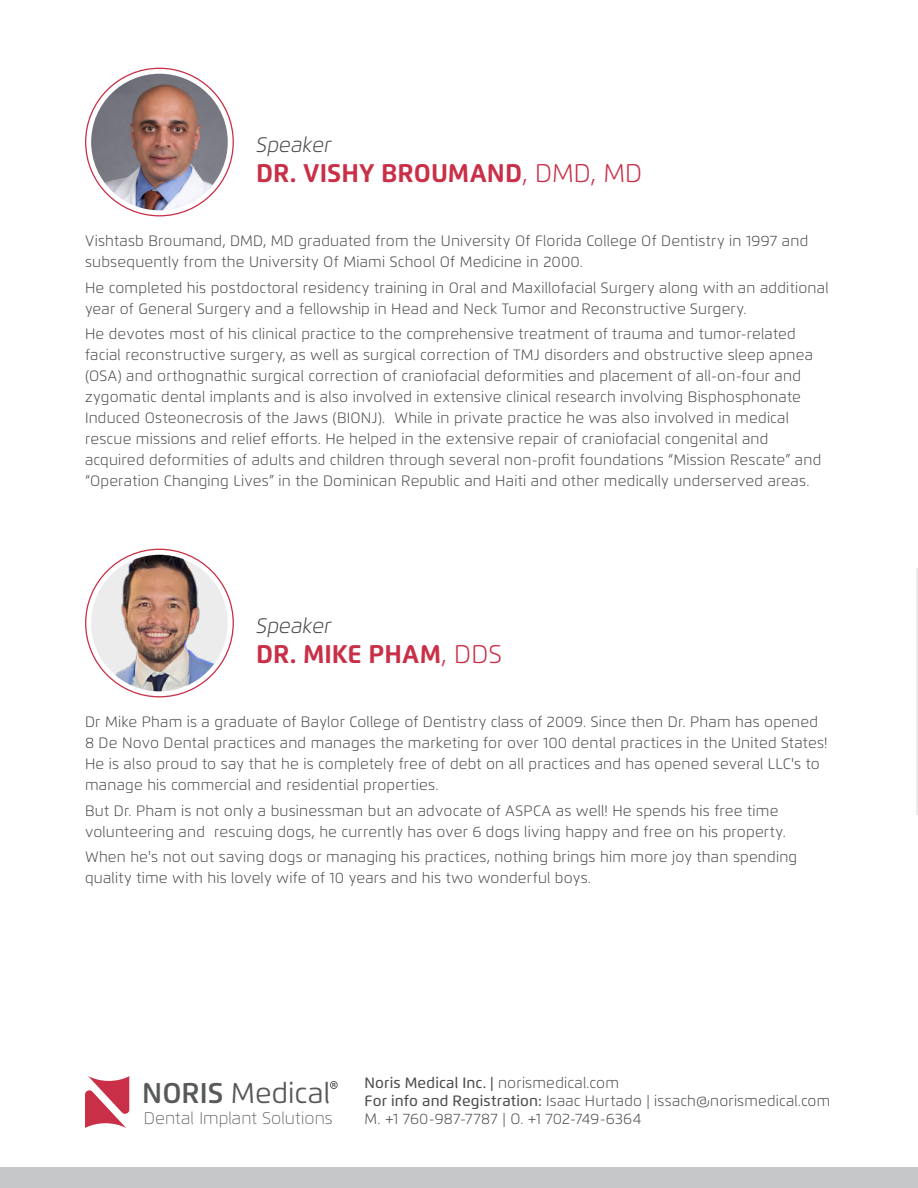
<style>
.page{position:relative;width:918px;height:1188px;background:#fff}
.page>*{position:absolute;margin:0;border:0;box-sizing:border-box;transform-origin:0 0}
.t1{font:28.5px "Flexo";color:#58595b}
.t2{font:700 25.5px "Flexo";color:#c92f47}
.t3{font:italic 300 21px "Flexo";color:#4d4d4f}
.t4{font:100 16.8px "Flexo";color:#58595b}
.t5{font:300 15px/21px "Flexo";letter-spacing:.01em;color:#4d4d4f}
.s1{font-weight:300}
.s2{font-weight:600}
.s3{font-weight:500}
</style>
<div class="page">
<hr style="left:916px;top:569px;width:2px;height:246px;background:#ececed">
<svg style="left:85px;top:1076px;width:44px;height:52px"></svg>
<svg style="left:330px;top:1081px;width:8px;height:8px"></svg>
<div style="left:0;top:1167px;width:918px;height:21px;background:#c5c7c9"></div>
<svg style="left:86px;top:549px;width:147px;height:148px"></svg>
<img style="left:91px;top:555px;width:137px;height:136px;border-radius:68px">
<svg style="left:86px;top:68px;width:147px;height:148px"></svg>
<img style="left:91px;top:74px;width:137px;height:136px;border-radius:68px">
<h3 class="t3" style="left:256px;top:132px;width:76px">Speaker</h3>
<h2 class="t2" style="left:256px;top:158px;width:388px">DR. VISHY BROUMAND<span class="s1">, DMD, MD</span></h2>
<p class="t5" style="left:85px;top:231px;width:725px">Vishtasb Broumand, DMD, MD graduated from the University Of Florida College Of Dentistry in 1997 and subsequently from the University Of Miami School Of Medicine in 2000.</p>
<p class="t5" style="left:85px;top:277px;width:745px">He completed his postdoctoral residency training in Oral and Maxillofacial Surgery along with an additional year of General Surgery and a fellowship in Head and Neck Tumor and Reconstructive Surgery.</p>
<p class="t5" style="left:85px;top:323px;width:738px">He devotes most of his clinical practice to the comprehensive treatment of trauma and tumor-related facial reconstructive surgery, as well as surgical correction of TMJ disorders and obstructive sleep apnea (OSA) and orthognathic surgical correction of craniofacial deformities and placement of all-on-four and zygomatic dental implants and is also involved in extensive clinical research involving Bisphosphonate Induced Osteonecrosis of the Jaws (BIONJ). While in private practice he was also involved in medical rescue missions and relief efforts. He helped in the extensive repair of craniofacial congenital and acquired deformities of adults and children through several non-profit foundations “Mission Rescate” and “Operation Changing Lives” in the Dominican Republic and Haiti and other medically underserved areas.</p>
<h3 class="t3" style="left:256px;top:613px;width:76px">Speaker</h3>
<h2 class="t2" style="left:256px;top:639px;width:247px">DR. MIKE PHAM<span class="s1">, DDS</span></h2>
<p class="t5" style="left:85px;top:712px;width:744px">Dr Mike Pham is a graduate of Baylor College of Dentistry class of 2009. Since then Dr. Pham has opened 8 De Novo Dental practices and manages the marketing for over 100 dental practices in the United States!<br>He is also proud to say that he is completely free of debt on all practices and has opened several LLC's to manage his commercial and residential properties.</p>
<p class="t5" style="left:85px;top:800px;width:702px">But Dr. Pham is not only a businessman but an advocate of ASPCA as well! He spends his free time volunteering and rescuing dogs, he currently has over 6 dogs living happy and free on his property.</p>
<p class="t5" style="left:85px;top:846px;width:714px">When he's not out saving dogs or managing his practices, nothing brings him more joy than spending quality time with his lovely wife of 10 years and his two wonderful boys.</p>
<h1 class="t1" style="left:142px;top:1075px;width:189px"><span class="s2">NORIS</span> Medical</h1>
<p class="t4" style="left:144px;top:1108px;width:190px">Dental Implant Solutions</p>
<p class="t5" style="left:365px;top:1074px;width:467px;line-height:18px"><span class="s3">Noris Medical Inc. |</span> norismedical.com<br><span class="s3">For info and Registration:</span> Isaac Hurtado | issach@norismedical.com<br>M. +1 760-987-7787 | O. +1 702-749-6364</p>
</div>
